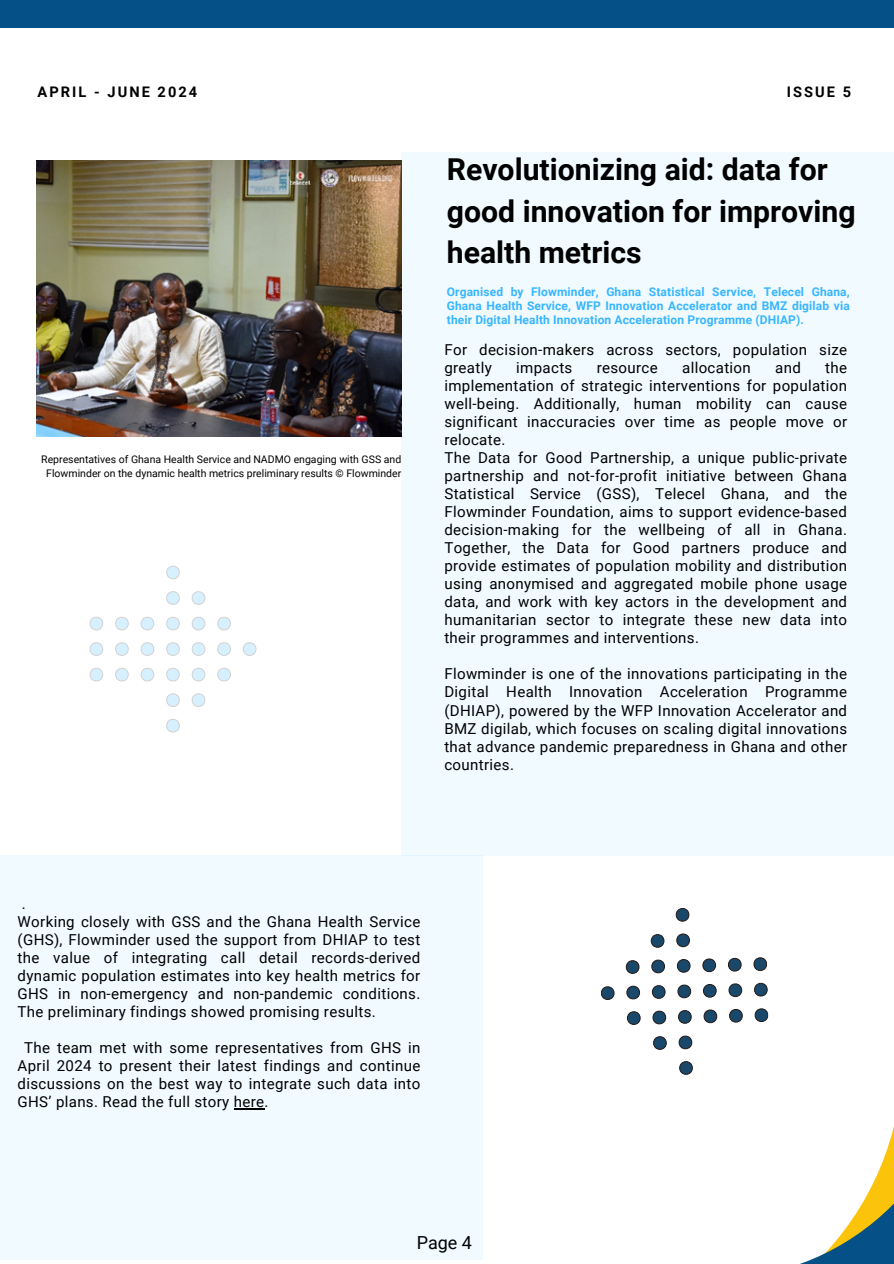
<style>
.page{position:relative;width:894px;height:1264px;background:#fff}
.page>*{position:absolute;margin:0;border:0;box-sizing:border-box;transform-origin:0 0}
.t1{font:700 30.15px/41.7px "Roboto";color:#000}
.t2{font:18px "Roboto";color:#000}
.t3{font:15px/18px "Roboto";letter-spacing:.025em;color:#000}
.t4{font:700 14.55px "Roboto";letter-spacing:.14em;color:#000001}
.t5{font:700 12px/14px "Roboto";letter-spacing:.01em;color:#38b6ff;text-align:justify}
.t6{font:10.5px/14px "Roboto";color:#000;text-align:center}
</style>
<div class="page">
<div style="left:0;top:855px;width:483px;height:404px;background:#f1faff"></div>
<div style="left:401px;top:153px;width:492px;height:702px;background:#f1faff"></div>
<svg style="left:166px;top:566px;width:14px;height:13px"></svg>
<svg style="left:166px;top:591px;width:14px;height:14px"></svg>
<svg style="left:191px;top:591px;width:14px;height:14px"></svg>
<svg style="left:90px;top:616px;width:13px;height:14px"></svg>
<svg style="left:115px;top:616px;width:14px;height:14px"></svg>
<svg style="left:140px;top:616px;width:14px;height:14px"></svg>
<svg style="left:166px;top:616px;width:14px;height:14px"></svg>
<svg style="left:191px;top:616px;width:14px;height:14px"></svg>
<svg style="left:217px;top:616px;width:14px;height:14px"></svg>
<svg style="left:90px;top:642px;width:13px;height:14px"></svg>
<svg style="left:115px;top:642px;width:14px;height:14px"></svg>
<svg style="left:140px;top:642px;width:14px;height:14px"></svg>
<svg style="left:166px;top:642px;width:14px;height:14px"></svg>
<svg style="left:191px;top:642px;width:14px;height:14px"></svg>
<svg style="left:217px;top:642px;width:14px;height:14px"></svg>
<svg style="left:243px;top:642px;width:13px;height:14px"></svg>
<svg style="left:90px;top:668px;width:13px;height:13px"></svg>
<svg style="left:115px;top:668px;width:14px;height:13px"></svg>
<svg style="left:140px;top:668px;width:14px;height:13px"></svg>
<svg style="left:166px;top:668px;width:14px;height:13px"></svg>
<svg style="left:191px;top:668px;width:14px;height:13px"></svg>
<svg style="left:217px;top:668px;width:14px;height:13px"></svg>
<svg style="left:166px;top:693px;width:14px;height:14px"></svg>
<svg style="left:191px;top:693px;width:14px;height:14px"></svg>
<svg style="left:166px;top:719px;width:14px;height:13px"></svg>
<img style="left:37px;top:160px;width:364px;height:277px">
<div style="left:0;top:0;width:893px;height:28px;background:#055087"></div>
<svg style="left:675px;top:908px;width:14px;height:14px"></svg>
<svg style="left:676px;top:933px;width:14px;height:14px"></svg>
<svg style="left:650px;top:934px;width:14px;height:14px"></svg>
<svg style="left:753px;top:957px;width:14px;height:14px"></svg>
<svg style="left:728px;top:957px;width:13px;height:14px"></svg>
<svg style="left:702px;top:958px;width:14px;height:14px"></svg>
<svg style="left:676px;top:959px;width:14px;height:14px"></svg>
<svg style="left:651px;top:959px;width:14px;height:14px"></svg>
<svg style="left:625px;top:960px;width:14px;height:14px"></svg>
<svg style="left:754px;top:982px;width:13px;height:14px"></svg>
<svg style="left:728px;top:983px;width:14px;height:14px"></svg>
<svg style="left:703px;top:984px;width:13px;height:14px"></svg>
<svg style="left:677px;top:984px;width:14px;height:14px"></svg>
<svg style="left:651px;top:985px;width:14px;height:14px"></svg>
<svg style="left:626px;top:985px;width:14px;height:14px"></svg>
<svg style="left:601px;top:986px;width:13px;height:14px"></svg>
<svg style="left:703px;top:1008px;width:190px;height:255px"></svg>
<svg style="left:678px;top:1010px;width:14px;height:14px"></svg>
<svg style="left:652px;top:1010px;width:14px;height:14px"></svg>
<svg style="left:627px;top:1011px;width:13px;height:14px"></svg>
<svg style="left:678px;top:1035px;width:14px;height:14px"></svg>
<svg style="left:653px;top:1036px;width:14px;height:14px"></svg>
<svg style="left:679px;top:1061px;width:14px;height:14px"></svg>
<hr style="left:234px;top:1108px;width:30px;height:1px;background:#000">
<h4 class="t4" style="left:38px;top:84px;width:161px">APRIL - JUNE 2024</h4>
<h4 class="t4" style="left:786px;top:84px;width:66px">ISSUE 5</h4>
<h3 class="t1" style="left:446px;top:149px;width:410px">Revolutionizing aid: data for good innovation for improving health metrics</h3>
<h5 class="t6" style="left:41px;top:452px;width:361px">Representatives of Ghana Health Service and NADMO engaging with GSS and<br>Flowminder on the dynamic health metrics preliminary results © Flowminder</h5>
<p class="t5" style="left:446px;top:285px;width:404px">Organised by Flowminder, Ghana Statistical Service, Telecel Ghana, Ghana Health Service, WFP Innovation Accelerator and BMZ digilab via their Digital Health Innovation Acceleration Programme (DHIAP).</p>
<h3 class="t3" style="left:444px;top:341px;width:404px">For decision-makers across sectors, population size greatly</h3>
<h3 class="t3" style="left:444px;top:359px;width:404px;text-indent:381px">the implementation of strategic interventions for population well-being. Additionally, human mobility can cause significant inaccuracies over time as people move or relocate.<br>The Data for Good Partnership, a unique public-private partnership and not-for-profit initiative between Ghana Statistical Service (GSS), Telecel Ghana, and the Flowminder Foundation, aims to support evidence-based decision-making for the wellbeing of all in Ghana.<br>Together, the Data for Good partners produce and provide estimates of population mobility and distribution using anonymised and aggregated mobile phone usage data, and work with key actors in the development and humanitarian sector to integrate these new data into their programmes and interventions.</h3>
<p class="t3" style="left:444px;top:665px;width:404px;text-align:justify">Flowminder is one of the innovations participating in the Digital Health Innovation Acceleration Programme (DHIAP), powered by the WFP Innovation Accelerator and BMZ digilab, which focuses on scaling digital innovations that advance pandemic preparedness in Ghana and other countries.</p>
<h3 class="t3" style="left:516px;top:359px;width:58px">impacts</h3>
<h3 class="t3" style="left:596px;top:359px;width:63px">resource</h3>
<h3 class="t3" style="left:682px;top:359px;width:70px">allocation</h3>
<h3 class="t3" style="left:775px;top:359px;width:27px">and</h3>
<h4 class="t3" style="left:18px;top:894px;width:404px">.<br>Working closely with GSS and the Ghana Health Service (GHS), Flowminder used the support from DHIAP to test the value of integrating call detail records-derived dynamic population estimates into key health metrics for GHS in non-emergency and non-pandemic conditions.<br>The preliminary findings showed promising results.</h4>
<h4 class="t3" style="left:18px;top:1038px;width:404px;text-align:justify;text-indent:7px">The team met with some representatives from GHS in April 2024 to present their latest findings and continue discussions on the best way to integrate such data into GHS’ plans. Read the full story here.</h4>
<h1 class="t2" style="left:416px;top:1232px;width:57px">Page 4</h1>
</div>
